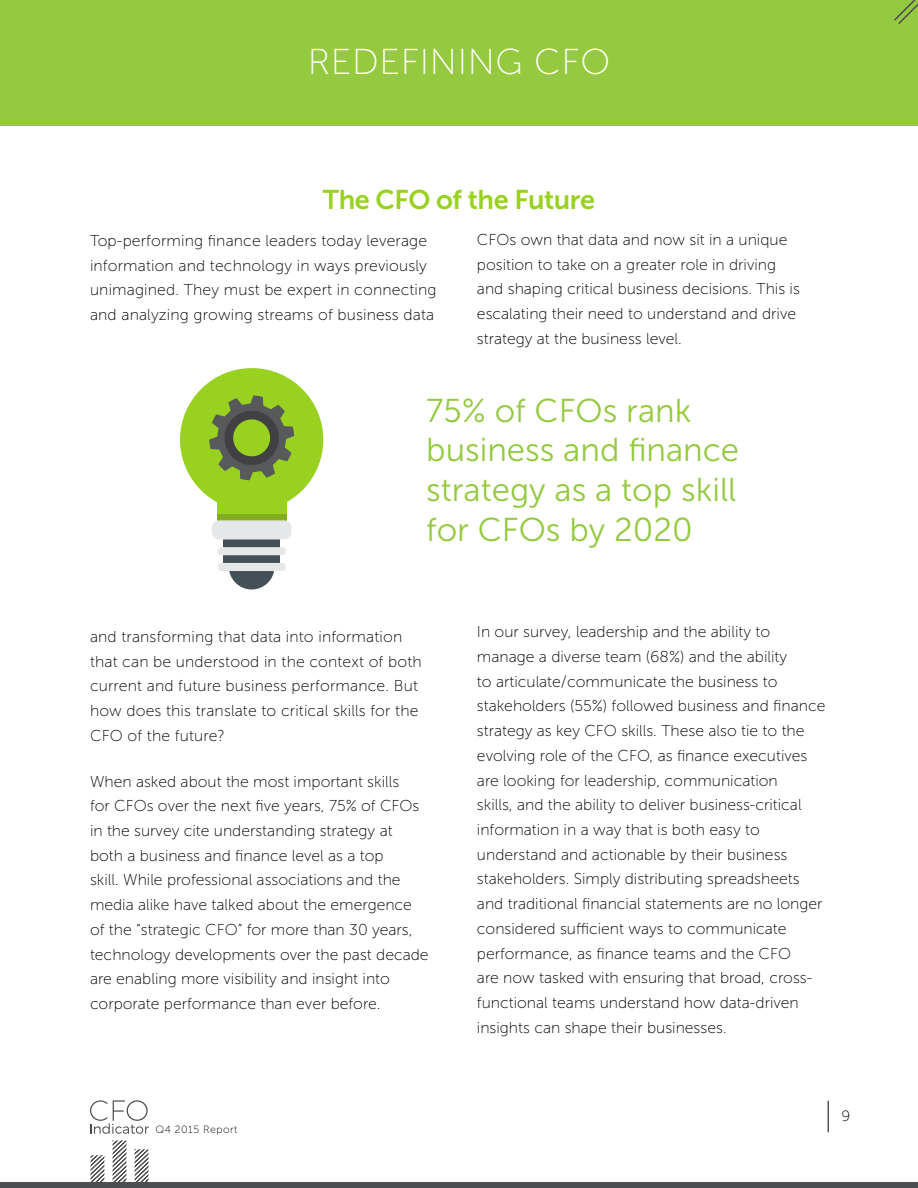
<style>
.page{position:relative;width:918px;height:1188px;background:#fff}
.page>*{position:absolute;margin:0;border:0;box-sizing:border-box;transform-origin:0 0}
.t1{font:36px "Museo Sans 100";letter-spacing:.02em;color:#fff}
.t2{font:33px/39.6px "Museo Sans 300";color:#94c940}
.t3{font:27px "Museo Sans 700";letter-spacing:-.015em;color:#99d121}
.t4{font:15.75px/24.8px "Museo Sans 100";color:#000}
.t5{font:15px "Museo Sans 100";color:#000}
.t6{font:10.5px "Museo Sans 100";letter-spacing:.05em;color:#000}
</style>
<div class="page">
<div style="left:0;top:0;width:918px;height:126px;background:#95c93f"></div>
<svg style="left:91px;top:1140px;width:57px;height:43px"></svg>
<svg style="left:90px;top:1100px;width:59px;height:34px"></svg>
<hr style="left:828px;top:1101px;width:1px;height:31px;background:#000">
<div style="left:0;top:1183px;width:918px;height:5px;background:#4d4e4f"></div>
<svg style="left:894px;top:0;width:24px;height:24px"></svg>
<div style="left:217px;top:502px;width:70px;height:30px;background:#99d121"></div>
<div style="left:180px;top:368px;width:143px;height:144px;background:#99d121;border-radius:50%"></div>
<svg style="left:229px;top:571px;width:45px;height:19px"></svg>
<div style="left:223px;top:530px;width:57px;height:35px;background:#445056"></div>
<div style="left:217px;top:514px;width:70px;height:18px;background:#81ae20"></div>
<div style="left:212px;top:520px;width:79px;height:19px;background:#e6e7e8;border-radius:7px"></div>
<div style="left:218px;top:547px;width:68px;height:8px;background:#e6e7e8;border-radius:4px"></div>
<div style="left:218px;top:563px;width:68px;height:8px;background:#e6e7e8;border-radius:4px"></div>
<svg style="left:209px;top:395px;width:85px;height:85px"></svg>
<h1 class="t1" style="left:308px;top:43px;width:304px">REDEFINING CFO</h1>
<h3 class="t3" style="left:323px;top:185px;width:274px">The CFO of the Future</h3>
<p class="t4" style="left:90px;top:228px;width:348px">Top-performing finance leaders today leverage information and technology in ways previously unimagined. They must be expert in connecting and analyzing growing streams of business data</p>
<p class="t4" style="left:477px;top:227px;width:324px">CFOs own that data and now sit in a unique position to take on a greater role in driving and shaping critical business decisions. This is escalating their need to understand and drive strategy at the business level.</p>
<h2 class="t2" style="left:426px;top:391px;width:314px">75% of CFOs rank business and finance strategy as a top skill for CFOs by 2020</h2>
<p class="t4" style="left:90px;top:624px;width:333px">and transforming that data into information that can be understood in the context of both current and future business performance. But how does this translate to critical skills for the CFO of the future?</p>
<p class="t4" style="left:90px;top:769px;width:340px">When asked about the most important skills<br>for CFOs over the next five years, 75% of CFOs in the survey cite understanding strategy at both a business and finance level as a top<br>skill. While professional associations and the media alike have talked about the emergence of the “strategic CFO” for more than 30 years, technology developments over the past decade are enabling more visibility and insight into corporate performance than ever before.</p>
<p class="t6" style="left:155px;top:1123px;width:84px">Q4 2015 Report</p>
<p class="t4" style="left:477px;top:619px;width:350px">In our survey, leadership and the ability to manage a diverse team (68%) and the ability<br>to articulate/communicate the business to stakeholders (55%) followed business and finance strategy as key CFO skills. These also tie to the evolving role of the CFO, as finance executives are looking for leadership, communication<br>skills, and the ability to deliver business-critical information in a way that is both easy to understand and actionable by their business stakeholders. Simply distributing spreadsheets and traditional financial statements are no longer considered sufficient ways to communicate performance, as finance teams and the CFO<br>are now tasked with ensuring that broad, cross&shy;functional teams understand how data-driven insights can shape their businesses.</p>
<p class="t5" style="left:842px;top:1108px;width:10px">9</p>
</div>
